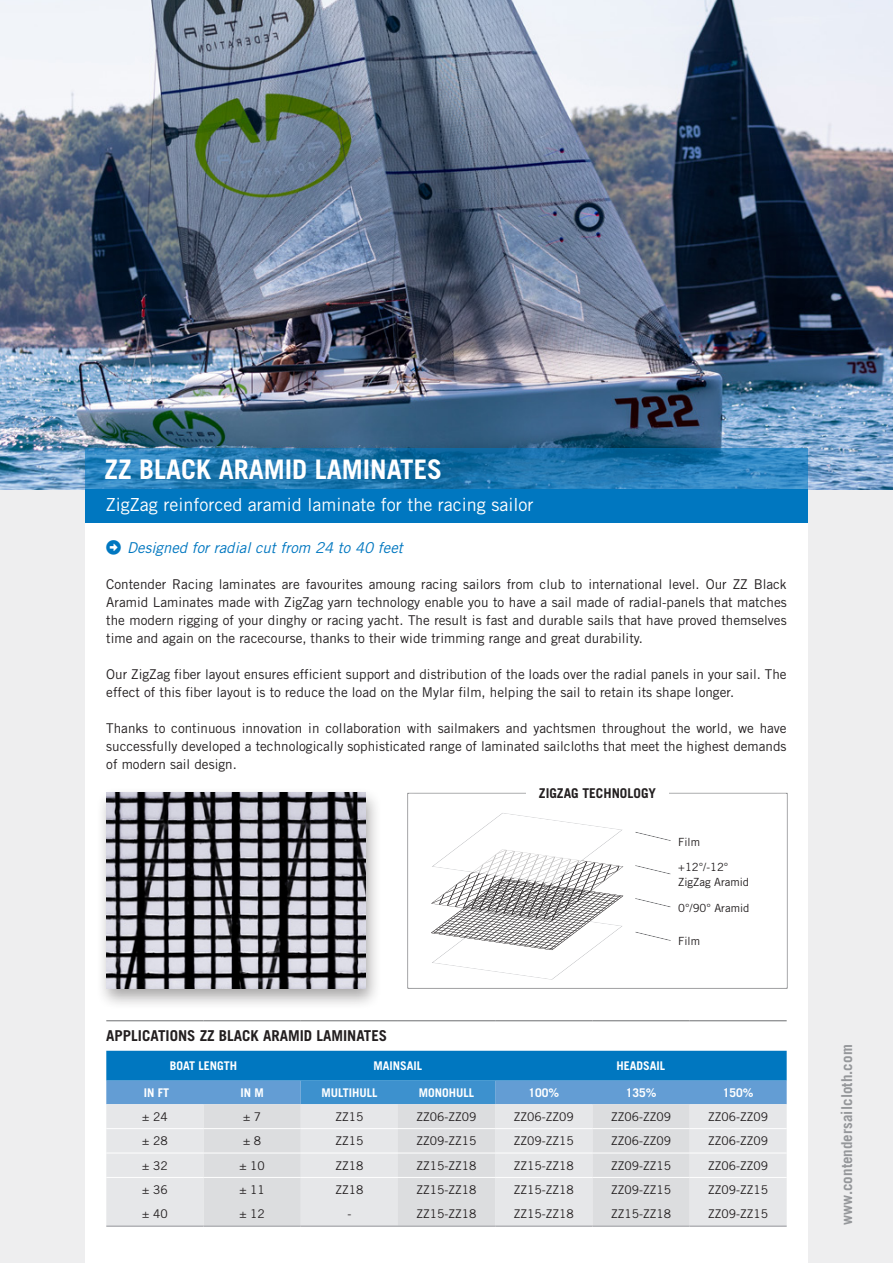
<style>
.page{position:relative;width:893px;height:1263px;background:#eeeeef}
.page>*{position:absolute;margin:0;border:0;box-sizing:border-box;transform-origin:0 0}
.Heading{font:700 27px "Trade Gothic LT Std";color:#fff}
.Subheading{font:18px "Trade Gothic LT Std";color:#fff}
.Toepassing{font:italic 15px "Trade Gothic LT Std";color:#0077c0}
.kop_header{font:700 15px "Trade Gothic LT Std";color:#231f20}
.URL{font:700 15px "Trade Gothic LT Std";letter-spacing:.005em;color:#95979a}
.Bodytext{font:13.5px/18px "Trade Gothic LT Std";color:#231f20;text-align:justify}
.Bodytext-2{font:700 13.5px "Trade Gothic LT Std";color:#231f20}
.artikelen_waardes{font:12px "Trade Gothic LT Std";color:#231f20}
.artikelen_header{font:700 12px "Trade Gothic LT Std";color:#fff}
.schéma{font:11.25px "Trade Gothic LT Std";color:#231f20}
</style>
<div class="page">
<div style="left:85px;top:134px;width:723px;height:1129px;background:#fff"></div>
<img style="left:0;top:0;width:893px;height:489px">
<div style="left:85px;top:489px;width:723px;height:34px;background:#0077c0"></div>
<svg style="left:85px;top:449px;width:723px;height:40px;background:#2179b1"></svg>
<svg style="left:106px;top:1051px;width:681px;height:53px;background:#2886c8"></svg>
<div style="left:106px;top:1104px;width:681px;height:121px;background:#e6e7e9"></div>
<svg style="left:204px;top:1104px;width:486px;height:121px;background:#e0e1e3"></svg>
<hr style="left:106px;top:1020px;width:98px;height:1px;background:#6c6d70">
<hr style="left:204px;top:1020px;width:97px;height:1px;background:#6c6d70">
<hr style="left:301px;top:1020px;width:97px;height:1px;background:#6c6d70">
<hr style="left:398px;top:1020px;width:97px;height:1px;background:#6c6d70">
<hr style="left:495px;top:1020px;width:97px;height:1px;background:#6c6d70">
<hr style="left:592px;top:1020px;width:98px;height:1px;background:#6c6d70">
<hr style="left:690px;top:1020px;width:97px;height:1px;background:#6c6d70">
<hr style="left:301px;top:1128px;width:97px;height:1px;background:#fff">
<hr style="left:398px;top:1128px;width:97px;height:1px;background:#fff">
<hr style="left:495px;top:1128px;width:97px;height:1px;background:#fff">
<hr style="left:592px;top:1128px;width:98px;height:1px;background:#fff">
<hr style="left:690px;top:1128px;width:97px;height:1px;background:#fff">
<hr style="left:106px;top:1177px;width:98px;height:1px;background:#fff">
<hr style="left:204px;top:1177px;width:97px;height:1px;background:#fff">
<hr style="left:301px;top:1177px;width:97px;height:1px;background:#fff">
<hr style="left:398px;top:1177px;width:97px;height:1px;background:#fff">
<hr style="left:495px;top:1177px;width:97px;height:1px;background:#fff">
<hr style="left:592px;top:1177px;width:98px;height:1px;background:#fff">
<hr style="left:690px;top:1177px;width:97px;height:1px;background:#fff">
<hr style="left:106px;top:1153px;width:98px;height:1px;background:#fff">
<hr style="left:204px;top:1153px;width:97px;height:1px;background:#fff">
<hr style="left:495px;top:1153px;width:97px;height:1px;background:#fff">
<hr style="left:592px;top:1153px;width:98px;height:1px;background:#fff">
<hr style="left:690px;top:1153px;width:97px;height:1px;background:#fff">
<hr style="left:301px;top:1153px;width:97px;height:1px;background:#fff">
<hr style="left:398px;top:1153px;width:97px;height:1px;background:#fff">
<hr style="left:106px;top:1225px;width:98px;height:2px;background:#b2b3b7">
<hr style="left:204px;top:1225px;width:97px;height:2px;background:#b2b3b7">
<hr style="left:301px;top:1225px;width:97px;height:2px;background:#b2b3b7">
<hr style="left:398px;top:1225px;width:97px;height:2px;background:#b2b3b7">
<hr style="left:495px;top:1225px;width:97px;height:2px;background:#b2b3b7">
<hr style="left:592px;top:1225px;width:98px;height:2px;background:#b2b3b7">
<hr style="left:690px;top:1225px;width:97px;height:2px;background:#b2b3b7">
<hr style="left:106px;top:1128px;width:98px;height:1px;background:#fff">
<hr style="left:204px;top:1128px;width:97px;height:1px;background:#fff">
<div style="left:96px;top:787px;width:286px;height:223px;background:#231f20;opacity:.4"></div>
<img style="left:107px;top:793px;width:258px;height:195px">
<svg style="left:431px;top:813px;width:192px;height:167px"></svg>
<div style="left:633px;top:867px;width:39px;height:7px;background:#231f20;opacity:.75"></div>
<div style="left:633px;top:834px;width:39px;height:7px;background:#231f20;opacity:.75"></div>
<div style="left:633px;top:900px;width:39px;height:7px;background:#231f20;opacity:.75"></div>
<div style="left:633px;top:934px;width:39px;height:7px;background:#231f20;opacity:.75"></div>
<p class="Heading" style="left:105px;top:453px;width:339px">ZZ BLACK ARAMID LAMINATES</p>
<p class="Subheading" style="left:106px;top:493px;width:429px">ZigZag reinforced aramid laminate for the racing sailor</p>
<p class="Toepassing" style="left:127px;top:539px;width:277px">Designed for radial cut from 24 to 40 feet</p>
<p class="Bodytext" style="left:106px;top:575px;width:682px">Contender Racing laminates are favourites amoung racing sailors from club to international level. Our ZZ Black Aramid Laminates made with ZigZag yarn technology enable you to have a sail made of radial-panels that matches the modern rigging of your dinghy or racing yacht. The result is fast and durable sails that have proved themselves time and again on the racecourse, thanks to their wide trimming range and great durability.</p>
<p class="Bodytext" style="left:106px;top:665px;width:682px">Our ZigZag fiber layout ensures efficient support and distribution of the loads over the radial panels in your sail. The effect of this fiber layout is to reduce the load on the Mylar film, helping the sail to retain its shape longer.</p>
<p class="Bodytext" style="left:106px;top:719px;width:682px">Thanks to continuous innovation in collaboration with sailmakers and yachtsmen throughout the world, we have successfully developed a technologically sophisticated range of laminated sailcloths that meet the highest demands of modern sail design.</p>
<p class="Bodytext-2" style="left:539px;top:785px;width:119px">ZIGZAG TECHNOLOGY</p>
<p class="schéma" style="left:678px;top:835px;width:23px">Film</p>
<p class="schéma" style="left:678px;top:860px;width:52px">+12°/-12°</p>
<p class="schéma" style="left:678px;top:875px;width:72px">ZigZag Aramid</p>
<p class="schéma" style="left:678px;top:901px;width:73px">0°/90° Aramid</p>
<p class="schéma" style="left:678px;top:934px;width:23px">Film</p>
<p class="kop_header" style="left:106px;top:1026px;width:282px">APPLICATIONS ZZ BLACK ARAMID LAMINATES</p>
<p class="artikelen_header" style="left:170px;top:1058px;width:69px">BOAT LENGTH</p>
<p class="artikelen_header" style="left:374px;top:1058px;width:50px">MAINSAIL</p>
<p class="artikelen_header" style="left:617px;top:1058px;width:50px">HEADSAIL</p>
<p class="artikelen_header" style="left:144px;top:1085px;width:27px">IN FT</p>
<p class="artikelen_header" style="left:240px;top:1085px;width:25px">IN M</p>
<p class="artikelen_header" style="left:321px;top:1085px;width:57px">MULTIHULL</p>
<p class="artikelen_header" style="left:419px;top:1085px;width:57px">MONOHULL</p>
<p class="artikelen_header" style="left:528px;top:1085px;width:32px">100%</p>
<p class="artikelen_header" style="left:626px;top:1085px;width:32px">135%</p>
<p class="artikelen_header" style="left:723px;top:1085px;width:32px">150%</p>
<p class="artikelen_waardes" style="left:142px;top:1109px;width:27px">± 24</p>
<p class="artikelen_waardes" style="left:243px;top:1109px;width:20px">± 7</p>
<p class="artikelen_waardes" style="left:335px;top:1109px;width:30px">ZZ15</p>
<p class="artikelen_waardes" style="left:417px;top:1109px;width:62px">ZZ06-ZZ09</p>
<p class="artikelen_waardes" style="left:514px;top:1109px;width:62px">ZZ06-ZZ09</p>
<p class="artikelen_waardes" style="left:611px;top:1109px;width:62px">ZZ06-ZZ09</p>
<p class="artikelen_waardes" style="left:708px;top:1109px;width:62px">ZZ06-ZZ09</p>
<p class="artikelen_waardes" style="left:142px;top:1133px;width:27px">± 28</p>
<p class="artikelen_waardes" style="left:243px;top:1133px;width:20px">± 8</p>
<p class="artikelen_waardes" style="left:335px;top:1133px;width:30px">ZZ15</p>
<p class="artikelen_waardes" style="left:417px;top:1133px;width:62px">ZZ09-ZZ15</p>
<p class="artikelen_waardes" style="left:514px;top:1133px;width:62px">ZZ09-ZZ15</p>
<p class="artikelen_waardes" style="left:611px;top:1133px;width:62px">ZZ06-ZZ09</p>
<p class="artikelen_waardes" style="left:708px;top:1133px;width:62px">ZZ06-ZZ09</p>
<p class="artikelen_waardes" style="left:142px;top:1158px;width:27px">± 32</p>
<p class="artikelen_waardes" style="left:239px;top:1158px;width:27px">± 10</p>
<p class="artikelen_waardes" style="left:335px;top:1158px;width:30px">ZZ18</p>
<p class="artikelen_waardes" style="left:417px;top:1158px;width:62px">ZZ15-ZZ18</p>
<p class="artikelen_waardes" style="left:514px;top:1158px;width:62px">ZZ15-ZZ18</p>
<p class="artikelen_waardes" style="left:611px;top:1158px;width:62px">ZZ09-ZZ15</p>
<p class="artikelen_waardes" style="left:708px;top:1158px;width:62px">ZZ06-ZZ09</p>
<p class="artikelen_waardes" style="left:142px;top:1182px;width:27px">± 36</p>
<p class="artikelen_waardes" style="left:239px;top:1182px;width:27px">± 11</p>
<p class="artikelen_waardes" style="left:335px;top:1182px;width:30px">ZZ18</p>
<p class="artikelen_waardes" style="left:417px;top:1182px;width:62px">ZZ15-ZZ18</p>
<p class="artikelen_waardes" style="left:514px;top:1182px;width:62px">ZZ15-ZZ18</p>
<p class="artikelen_waardes" style="left:611px;top:1182px;width:62px">ZZ09-ZZ15</p>
<p class="artikelen_waardes" style="left:708px;top:1182px;width:62px">ZZ09-ZZ15</p>
<p class="artikelen_waardes" style="left:142px;top:1207px;width:27px">± 40</p>
<p class="artikelen_waardes" style="left:239px;top:1207px;width:27px">± 12</p>
<p class="artikelen_waardes" style="left:347px;top:1207px;width:5px">-</p>
<p class="artikelen_waardes" style="left:417px;top:1207px;width:62px">ZZ15-ZZ18</p>
<p class="artikelen_waardes" style="left:514px;top:1207px;width:62px">ZZ15-ZZ18</p>
<p class="artikelen_waardes" style="left:611px;top:1207px;width:62px">ZZ15-ZZ18</p>
<p class="artikelen_waardes" style="left:708px;top:1207px;width:62px">ZZ09-ZZ15</p>
<p class="URL" style="left:838px;top:1225px;width:182px;rotate:-90deg">www.contendersailcloth.com</p>
</div>
